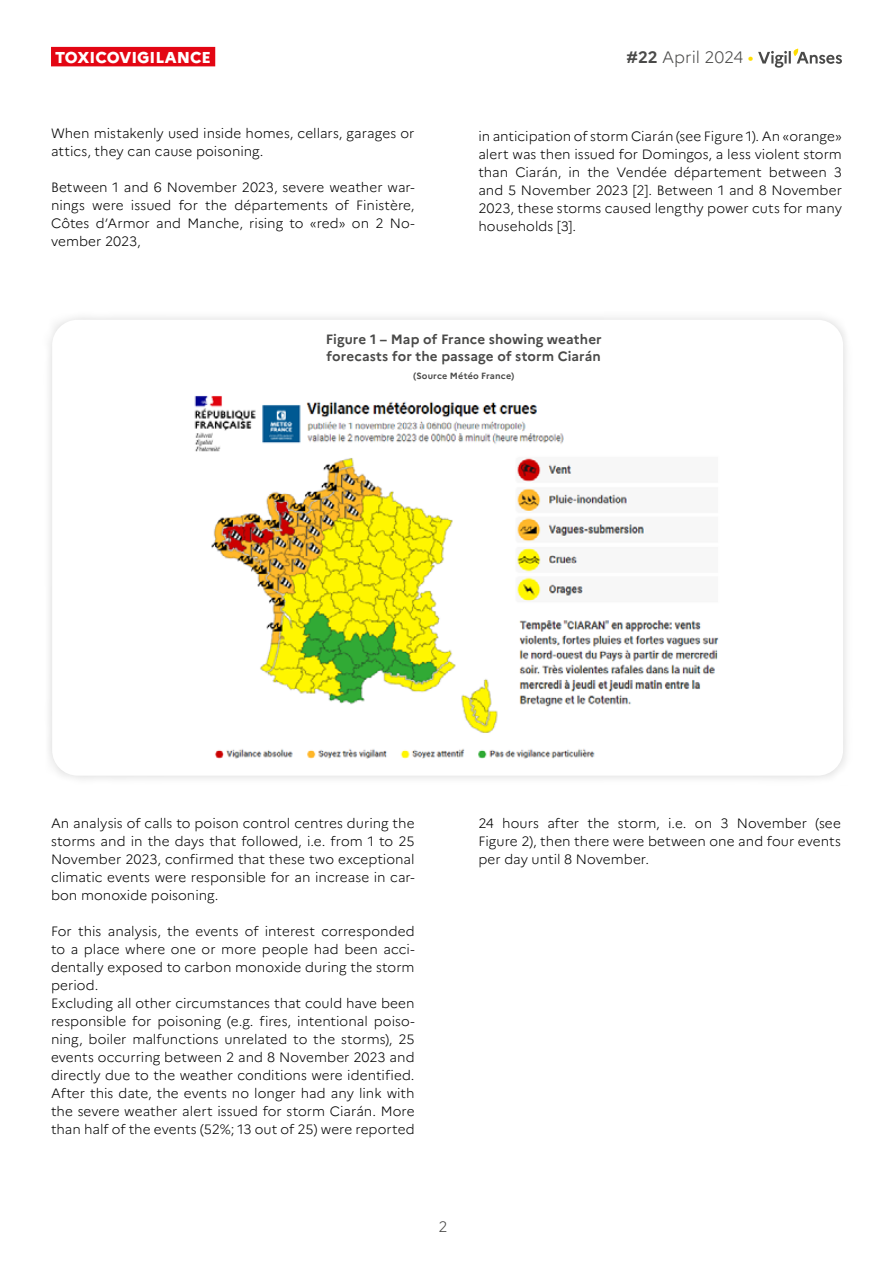
<style>
.page{position:relative;width:893px;height:1263px;background:#fff}
.page>*{position:absolute;margin:0;border:0;box-sizing:border-box;transform-origin:0 0}
.t1{font:300 16.5px "Marianne";color:#4a4a49}
.t2{font:800 15.75px "Marianne";color:#fff}
.t3{font:300 15px "Marianne";color:#4a4a49}
.t4{font:300 13.5px/18px "Marianne";color:#000;text-align:justify}
.t5{font:700 13.5px/16.5px "Marianne";letter-spacing:.01em;color:#4a4a49}
.t6{font:700 9px "Marianne";letter-spacing:.02em;color:#4a4a49}
.s1{font-weight:700}
.s2{font-weight:400;color:#fd0}
</style>
<div class="page">
<div style="left:42px;top:311px;width:810px;height:474px;background:#f8f8f8"></div>
<div style="left:52px;top:320px;width:791px;height:456px;background:#fff;border-radius:26px"></div>
<img style="left:194px;top:396px;width:525px;height:363px">
<div style="left:51px;top:47px;width:164px;height:19px;background:#e30613"></div>
<svg style="left:758px;top:49px;width:84px;height:19px"></svg>
<p class="t2" style="left:55px;top:45px;width:157px">TOXICOVIGILANCE</p>
<p class="t4" style="left:51px;top:123px;width:365px">When mistakenly used inside homes, cellars, garages or attics, they can cause poisoning.</p>
<p class="t4" style="left:51px;top:177px;width:365px">Between 1 and 6 November 2023, severe weather war&shy;nings were issued for the départements of Finistère, Côtes d’Armor and Manche, rising to «red» on 2 No&shy;vember 2023,</p>
<p class="t1" style="left:626px;top:45px;width:128px"><span class="s1">#22</span> April 2024 <span class="s2">•</span></p>
<p class="t4" style="left:478px;top:126px;width:365px">in anticipation of storm Ciarán (see Figure 1). An «orange» alert was then issued for Domingos, a less violent storm than Ciarán, in the Vendée département between 3 and 5 November 2023 [2]. Between 1 and 8 November 2023, these storms caused lengthy power cuts for many households [3].</p>
<p class="t5" style="left:326px;top:330px;width:278px">Figure 1 – Map of France showing weather forecasts for the passage of storm Ciarán</p>
<p class="t6" style="left:413px;top:368px;width:103px">(Source Météo France)</p>
<p class="t4" style="left:51px;top:813px;width:365px">An analysis of calls to poison control centres during the storms and in the days that followed, i.e. from 1 to 25<br>November 2023, confirmed that these two exceptional climatic events were responsible for an increase in car&shy;bon monoxide poisoning.</p>
<p class="t4" style="left:51px;top:921px;width:365px;text-align:left">For this analysis, the events of interest corresponded to a place where one or more people had been acci&shy;dentally exposed to carbon monoxide during the storm period.<br>Excluding all other circumstances that could have been responsible for poisoning (e.g. fires, intentional poiso&shy;ning, boiler malfunctions unrelated to the storms), 25 events occurring between 2 and 8 November 2023 and directly due to the weather conditions were identified.<br>After this date, the events no longer had any link with the severe weather alert issued for storm Ciarán. More than half of the events (52%; 13 out of 25) were reported</p>
<p class="t4" style="left:478px;top:813px;width:364px">24 hours after the storm, i.e. on 3 November (see Figure 2), then there were between one and four events per day until 8 November.</p>
<p class="t3" style="left:438px;top:1215px;width:10px">2</p>
</div>
